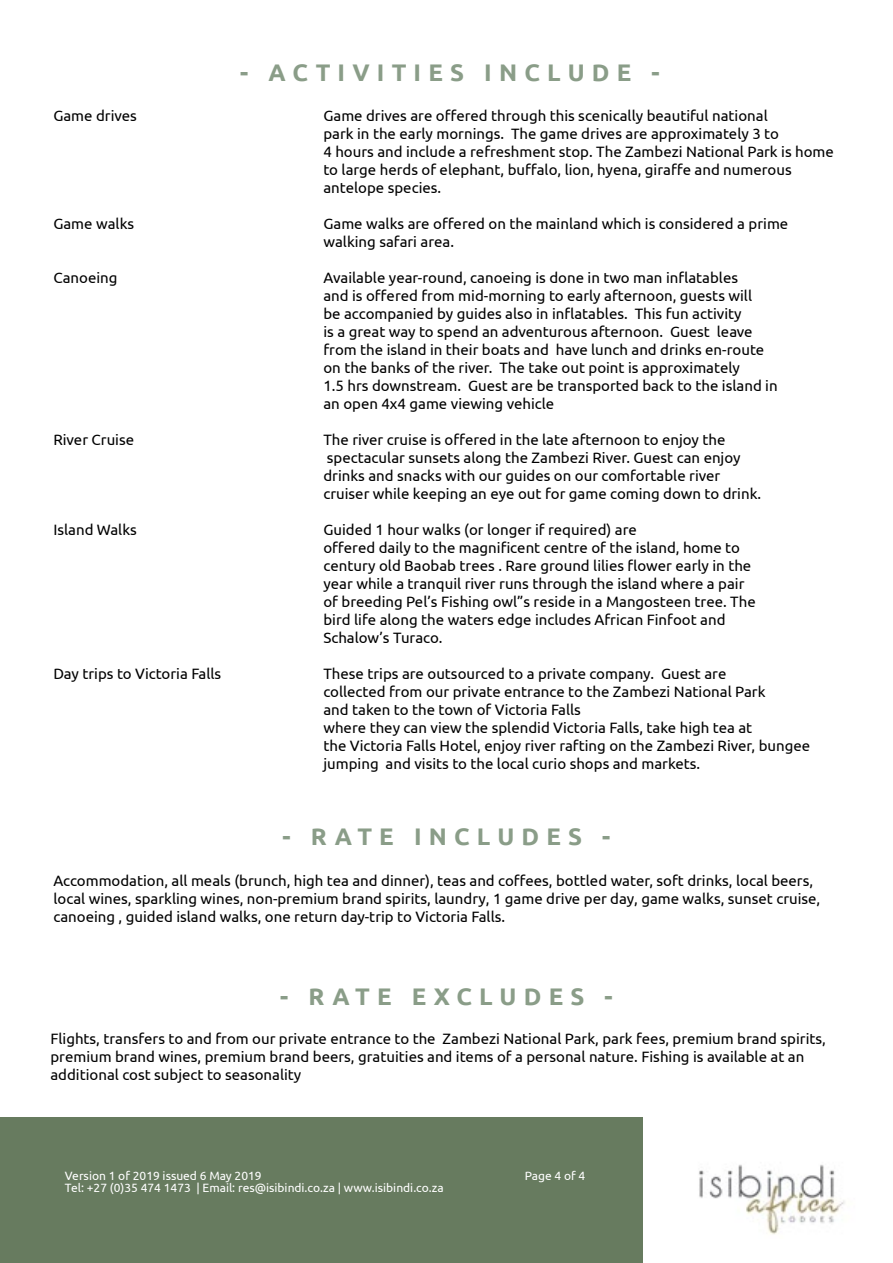
<style>
.page{position:relative;width:893px;height:1263px;background:#fff}
.page>*{position:absolute;margin:0;border:0;box-sizing:border-box;transform-origin:0 0}
.t1{font:700 24px "Ubuntu";letter-spacing:.3em;color:#8a9d88}
.t2{font:15px/18px "Ubuntu";color:#000}
.t3{font:12px "Ubuntu";color:#fff}
</style>
<div class="page">
<div style="left:0;top:1117px;width:687px;height:146px;background:#677b5f"></div>
<div style="left:643px;top:1108px;width:250px;height:155px;background:#fff"></div>
<img style="left:699px;top:1164px;width:146px;height:70px">
<h1 class="t1" style="left:240px;top:58px;width:421px">- ACTIVITIES INCLUDE -</h1>
<p class="t2" style="left:53px;top:106px;width:85px">Game drives</p>
<p class="t2" style="left:323px;top:106px;width:512px">Game drives are offered through this scenically beautiful national<br>park in the early mornings. The game drives are approximately 3 to<br>4 hours and include a refreshment stop. The Zambezi National Park is home to large herds of elephant, buffalo, lion, hyena, giraffe and numerous antelope species.</p>
<p class="t2" style="left:53px;top:214px;width:82px">Game walks</p>
<p class="t2" style="left:323px;top:214px;width:466px">Game walks are offered on the mainland which is considered a prime walking safari area.</p>
<p class="t2" style="left:53px;top:268px;width:66px">Canoeing</p>
<p class="t2" style="left:323px;top:268px;width:456px">Available year-round, canoeing is done in two man inflatables<br>and is offered from mid-morning to early afternoon, guests will<br>be accompanied by guides also in inflatables. This fun activity<br>is a great way to spend an adventurous afternoon. Guest leave from the island in their boats and have lunch and drinks en-route on the banks of the river. The take out point is approximately<br>1.5 hrs downstream. Guest are be transported back to the island in an open 4x4 game viewing vehicle</p>
<p class="t2" style="left:53px;top:430px;width:82px">River Cruise</p>
<p class="t2" style="left:323px;top:430px;width:439px">The river cruise is offered in the late afternoon to enjoy the spectacular sunsets along the Zambezi River. Guest can enjoy drinks and snacks with our guides on our comfortable river cruiser while keeping an eye out for game coming down to drink.</p>
<p class="t2" style="left:53px;top:520px;width:85px">Island Walks</p>
<p class="t2" style="left:323px;top:520px;width:434px">Guided 1 hour walks (or longer if required) are<br>offered daily to the magnificent centre of the island, home to century old Baobab trees . Rare ground lilies flower early in the year while a tranquil river runs through the island where a pair of breeding Pel’s Fishing owl”s reside in a Mangosteen tree. The bird life along the waters edge includes African Finfoot and Schalow’s Turaco.</p>
<p class="t2" style="left:53px;top:664px;width:169px">Day trips to Victoria Falls</p>
<p class="t2" style="left:323px;top:664px;width:488px">These trips are outsourced to a private company. Guest are<br>collected from our private entrance to the Zambezi National Park<br>and taken to the town of Victoria Falls<br>where they can view the splendid Victoria Falls, take high tea at<br>the Victoria Falls Hotel, enjoy river rafting on the Zambezi River, bungee jumping and visits to the local curio shops and markets.</p>
<h1 class="t1" style="left:283px;top:822px;width:329px">- RATE INCLUDES -</h1>
<p class="t2" style="left:53px;top:871px;width:768px">Accommodation, all meals (brunch, high tea and dinner), teas and coffees, bottled water, soft drinks, local beers, local wines, sparkling wines, non-premium brand spirits, laundry, 1 game drive per day, game walks, sunset cruise, canoeing , guided island walks, one return day-trip to Victoria Falls.</p>
<h1 class="t1" style="left:280px;top:982px;width:334px">- RATE EXCLUDES -</h1>
<p class="t2" style="left:50px;top:1029px;width:777px">Flights, transfers to and from our private entrance to the Zambezi National Park, park fees, premium brand spirits, premium brand wines, premium brand beers, gratuities and items of a personal nature. Fishing is available at an additional cost subject to seasonality</p>
<p class="t3" style="left:65px;top:1168px;width:198px">Version 1 of 2019 issued 6 May 2019</p>
<p class="t3" style="left:525px;top:1168px;width:62px">Page 4 of 4</p>
<p class="t3" style="left:65px;top:1181px;width:380px">Tel: +27 (0)35 474 1473 | Email: res@isibindi.co.za | www.isibindi.co.za</p>
</div>
